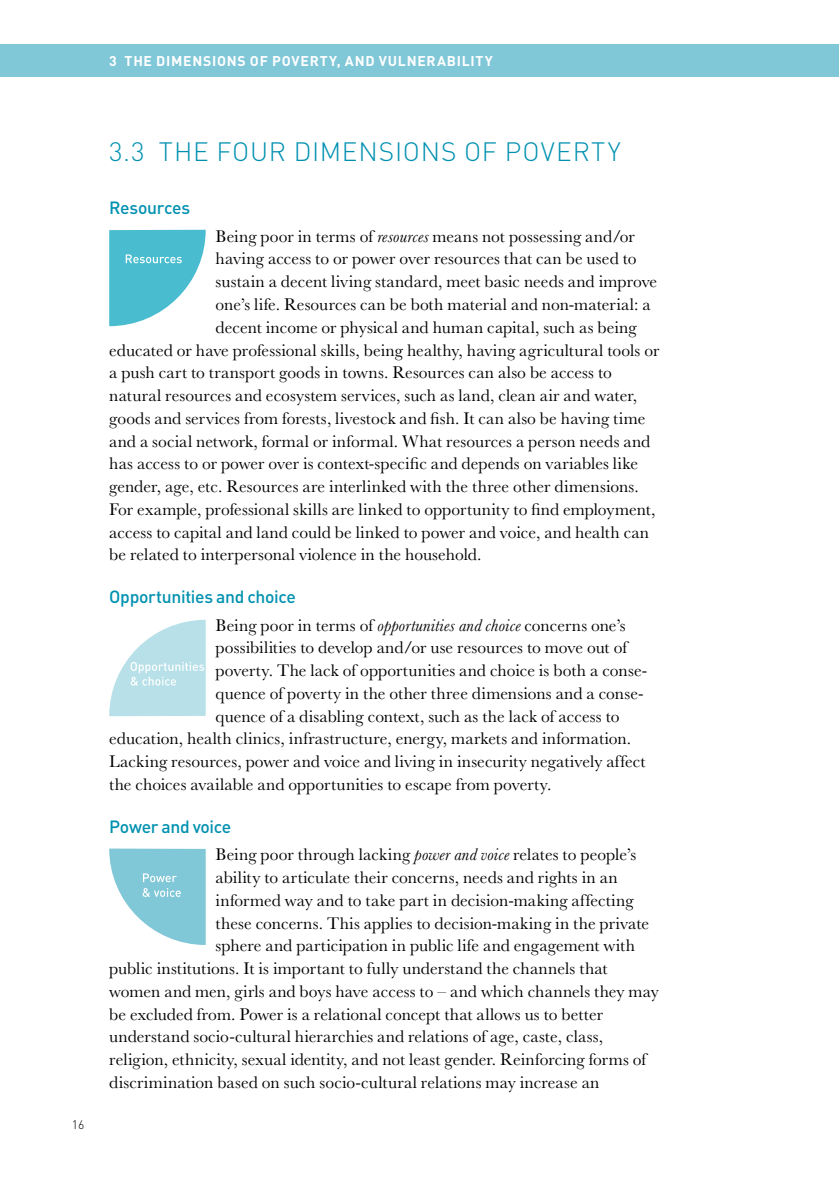
<style>
.page{position:relative;width:839px;height:1186px;background:#fff}
.page>*{position:absolute;margin:0;border:0;box-sizing:border-box;transform-origin:0 0}
._2_rubrik{font:300 26.25px "DIN Pro";letter-spacing:.03em;color:#0091b0}
.bröd{font:17.5px "Baskerville MT Std";letter-spacing:.005em;color:#000}
._3_rubrik{font:500 17.5px "DIN Pro";letter-spacing:-.02em;color:#0091b0}
.t1{font:700 14px "DIN Pro";letter-spacing:.05em;color:#fff}
.t2{font:300 12.25px "DIN Pro";color:#000}
.s1{font-style:italic}
</style>
<div class="page">
<div style="left:0;top:45px;width:838px;height:32px;background:#80c7d8"></div>
<svg style="left:109px;top:230px;width:97px;height:96px"></svg>
<svg style="left:109px;top:620px;width:97px;height:96px"></svg>
<svg style="left:109px;top:848px;width:97px;height:97px"></svg>
<p class="t1" style="left:109px;top:52px;width:385px">3 THE DIMENSIONS OF POVERTY, AND VULNERABILITY</p>
<p class="t2" style="left:72px;top:1116px;width:14px">16</p>
<h2 class="_2_rubrik" style="left:109px;top:134px;width:513px">3.3 THE FOUR DIMENSIONS OF POVERTY</h2>
<h3 class="_3_rubrik" style="left:109px;top:196px;width:82px">Resources</h3>
<p class="bröd" style="left:215px;top:226px;width:420px">Being poor in terms of <span class="s1">resources</span> means not possessing and/or</p>
<p class="bröd" style="left:215px;top:249px;width:422px">having access to or power over resources that can be used to</p>
<p class="bröd" style="left:215px;top:271px;width:443px">sustain a decent living standard, meet basic needs and improve</p>
<p class="bröd" style="left:215px;top:294px;width:436px">one’s life. Resources can be both material and non-material: a</p>
<p class="bröd" style="left:215px;top:317px;width:422px">decent income or physical and human capital, such as being</p>
<p class="bröd" style="left:109px;top:340px;width:551px">educated or have professional skills, being healthy, having agricultural tools or</p>
<p class="bröd" style="left:109px;top:362px;width:504px">a push cart to transport goods in towns. Resources can also be access to</p>
<p class="bröd" style="left:109px;top:385px;width:529px">natural resources and ecosystem services, such as land, clean air and water,</p>
<p class="bröd" style="left:109px;top:408px;width:537px">goods and services from forests, livestock and fish. It can also be having time</p>
<p class="bröd" style="left:109px;top:431px;width:542px">and a social network, formal or informal. What resources a person needs and</p>
<p class="bröd" style="left:109px;top:453px;width:530px">has access to or power over is context-specific and depends on variables like</p>
<p class="bröd" style="left:109px;top:476px;width:531px">gender, age, etc. Resources are interlinked with the three other dimensions.</p>
<p class="bröd" style="left:109px;top:499px;width:547px">For example, professional skills are linked to opportunity to find employment,</p>
<p class="bröd" style="left:109px;top:522px;width:541px">access to capital and land could be linked to power and voice, and health can</p>
<p class="bröd" style="left:109px;top:544px;width:374px">be related to interpersonal violence in the household.</p>
<h3 class="_3_rubrik" style="left:109px;top:585px;width:188px">Opportunities and choice</h3>
<p class="bröd" style="left:215px;top:615px;width:411px">Being poor in terms of <span class="s1">opportunities and choice</span> concerns one’s</p>
<p class="bröd" style="left:215px;top:637px;width:413px">possibilities to develop and/or use resources to move out of</p>
<p class="bröd" style="left:215px;top:660px;width:433px">poverty. The lack of opportunities and choice is both a conse-</p>
<p class="bröd" style="left:215px;top:683px;width:429px">quence of poverty in the other three dimensions and a conse-</p>
<p class="bröd" style="left:215px;top:706px;width:405px">quence of a disabling context, such as the lack of access to</p>
<p class="bröd" style="left:109px;top:728px;width:523px">education, health clinics, infrastructure, energy, markets and information.</p>
<p class="bröd" style="left:109px;top:751px;width:537px">Lacking resources, power and voice and living in insecurity negatively affect</p>
<p class="bröd" style="left:109px;top:774px;width:443px">the choices available and opportunities to escape from poverty.</p>
<h3 class="_3_rubrik" style="left:109px;top:814px;width:124px">Power and voice</h3>
<p class="bröd" style="left:215px;top:844px;width:422px">Being poor through lacking <span class="s1">power and voice</span> relates to people’s</p>
<p class="bröd" style="left:215px;top:867px;width:403px">ability to articulate their concerns, needs and rights in an</p>
<p class="bröd" style="left:215px;top:890px;width:419px">informed way and to take part in decision-making affecting</p>
<p class="bröd" style="left:215px;top:912px;width:435px">these concerns. This applies to decision-making in the private</p>
<p class="bröd" style="left:215px;top:935px;width:421px">sphere and participation in public life and engagement with</p>
<p class="bröd" style="left:109px;top:958px;width:500px">public institutions. It is important to fully understand the channels that</p>
<p class="bröd" style="left:109px;top:981px;width:551px">women and men, girls and boys have access to – and which channels they may</p>
<p class="bröd" style="left:109px;top:1003px;width:495px">be excluded from. Power is a relational concept that allows us to better</p>
<p class="bröd" style="left:109px;top:1026px;width:495px">understand socio-cultural hierarchies and relations of age, caste, class,</p>
<p class="bröd" style="left:109px;top:1049px;width:538px">religion, ethnicity, sexual identity, and not least gender. Reinforcing forms of</p>
<p class="bröd" style="left:109px;top:1072px;width:492px">discrimination based on such socio-cultural relations may increase an</p>
</div>
